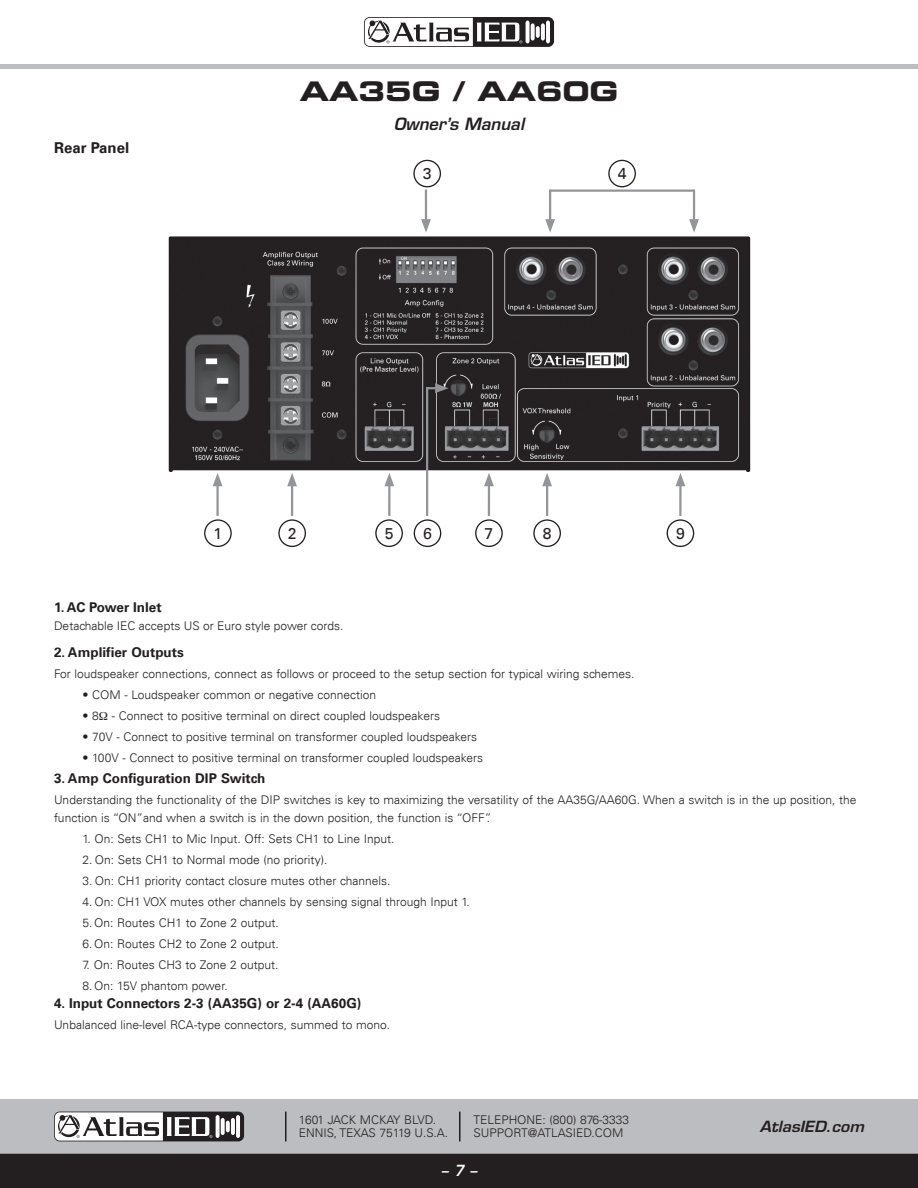
<style>
.page{position:relative;width:918px;height:1188px;background:#fff}
.page>*{position:absolute;margin:0;border:0;box-sizing:border-box;transform-origin:0 0}
.t1{font:27px "Eurostile LT Std Bold Ex 2";color:#231f20}
.t2{font:italic 600 16.5px "Eurostile LT Std";color:#231f20}
.t3{font:15.75px "Univers LT";color:#231f20}
.t4{font:italic 600 15px "Eurostile LT Std";color:#231f20;scale:1.05 1}
.t5{font:700 15px "Univers LT";color:#231f20}
.t6{font:italic 600 15px "Eurostile LT Std";color:#fff;scale:.94 1}
.t7{font:700 13.5px "Univers LT";color:#231f20}
.t8{font:300 12px/13.5px "Univers LT";color:#231f20}
</style>
<div class="page">
<div style="left:0;top:1154px;width:918px;height:34px;background:#231f20"></div>
<div style="left:0;top:1100px;width:918px;height:54px;background:#bcbdc0"></div>
<div style="left:54px;top:1112px;width:190px;height:29px;background:#231f20;border-radius:6px"></div>
<svg style="left:216px;top:1115px;width:4px;height:23px"></svg>
<svg style="left:236px;top:1115px;width:4px;height:23px"></svg>
<svg style="left:221px;top:1118px;width:4px;height:17px"></svg>
<svg style="left:231px;top:1118px;width:4px;height:17px"></svg>
<svg style="left:226px;top:1121px;width:4px;height:11px"></svg>
<svg style="left:55px;top:1112px;width:157px;height:29px"></svg>
<hr style="left:285px;top:1112px;width:2px;height:29px;background:#231f20">
<svg style="left:459px;top:1112px;width:1px;height:29px"></svg>
<hr style="left:0;top:64px;width:918px;height:4px;background:#bcbdc0">
<svg style="left:364px;top:17px;width:190px;height:30px"></svg>
<svg style="left:526px;top:21px;width:4px;height:22px"></svg>
<hr style="left:546px;top:21px;width:4px;height:22px;background:#fff;border-radius:2px">
<svg style="left:531px;top:23px;width:4px;height:18px"></svg>
<svg style="left:541px;top:23px;width:4px;height:18px"></svg>
<svg style="left:536px;top:26px;width:4px;height:12px"></svg>
<svg style="left:365px;top:18px;width:157px;height:28px"></svg>
<img style="left:168px;top:236px;width:582px;height:236px">
<div style="left:204px;top:519px;width:28px;height:28px;border:1px solid #231f20;border-radius:50%"></div>
<div style="left:667px;top:519px;width:27px;height:28px;border:1px solid #231f20;border-radius:50%"></div>
<div style="left:278px;top:519px;width:28px;height:28px;border:1px solid #231f20;border-radius:50%"></div>
<div style="left:608px;top:160px;width:28px;height:27px;border:1px solid #231f20;border-radius:50%"></div>
<div style="left:375px;top:519px;width:28px;height:28px;border:1px solid #231f20;border-radius:50%"></div>
<div style="left:414px;top:519px;width:27px;height:28px;border:1px solid #231f20;border-radius:50%"></div>
<div style="left:413px;top:160px;width:28px;height:27px;border:1px solid #231f20;border-radius:50%"></div>
<div style="left:533px;top:519px;width:28px;height:28px;border:1px solid #231f20;border-radius:50%"></div>
<div style="left:475px;top:519px;width:28px;height:28px;border:1px solid #231f20;border-radius:50%"></div>
<hr style="left:216px;top:482px;width:3px;height:34px;background:#939598">
<svg style="left:213px;top:473px;width:9px;height:13px"></svg>
<hr style="left:291px;top:482px;width:2px;height:34px;background:#939598">
<svg style="left:287px;top:473px;width:10px;height:13px"></svg>
<hr style="left:388px;top:482px;width:2px;height:34px;background:#939598">
<svg style="left:384px;top:473px;width:10px;height:13px"></svg>
<svg style="left:426px;top:383px;width:23px;height:10px"></svg>
<hr style="left:488px;top:482px;width:2px;height:34px;background:#939598">
<svg style="left:484px;top:473px;width:10px;height:13px"></svg>
<hr style="left:546px;top:482px;width:2px;height:34px;background:#939598">
<svg style="left:542px;top:473px;width:10px;height:13px"></svg>
<hr style="left:549px;top:190px;width:2px;height:33px;background:#939598">
<svg style="left:545px;top:219px;width:10px;height:14px"></svg>
<hr style="left:425px;top:190px;width:2px;height:33px;background:#939598">
<svg style="left:421px;top:219px;width:10px;height:13px"></svg>
<hr style="left:679px;top:482px;width:3px;height:34px;background:#939598">
<svg style="left:676px;top:473px;width:9px;height:13px"></svg>
<hr style="left:693px;top:190px;width:2px;height:33px;background:#939598">
<svg style="left:689px;top:219px;width:10px;height:14px"></svg>
<hr style="left:426px;top:387px;width:2px;height:129px;background:#939598">
<hr style="left:550px;top:190px;width:144px;height:2px;background:#939598">
<p class="t5" style="left:54px;top:139px;width:77px">Rear Panel</p>
<h1 class="t1" style="left:300px;top:73px;width:320px">AA35G / AA60G</h1>
<h2 class="t2" style="left:394px;top:113px;width:132px">Owner’s Manual</h2>
<h3 class="t3" style="left:423px;top:164px;width:10px">3</h3>
<h3 class="t3" style="left:618px;top:164px;width:10px">4</h3>
<h3 class="t3" style="left:485px;top:524px;width:10px">7</h3>
<h3 class="t3" style="left:543px;top:524px;width:10px">8</h3>
<h3 class="t3" style="left:385px;top:524px;width:10px">5</h3>
<h3 class="t3" style="left:423px;top:524px;width:10px">6</h3>
<h3 class="t3" style="left:214px;top:524px;width:10px">1</h3>
<h3 class="t3" style="left:288px;top:524px;width:10px">2</h3>
<h3 class="t3" style="left:676px;top:524px;width:10px">9</h3>
<p class="t7" style="left:54px;top:599px;width:109px">1. AC Power Inlet</p>
<p class="t8" style="left:54px;top:619px;width:291px">Detachable IEC accepts US or Euro style power cords.</p>
<p class="t7" style="left:54px;top:645px;width:131px">2. Amplifier Outputs</p>
<p class="t8" style="left:54px;top:667px;width:582px">For loudspeaker connections, connect as follows or proceed to the setup section for typical wiring schemes.</p>
<p class="t8" style="left:82px;top:688px;width:295px">• COM - Loudspeaker common or negative connection</p>
<p class="t8" style="left:82px;top:709px;width:359px">• 8 - Connect to positive terminal on direct coupled loudspeakers</p>
<p class="t8" style="left:82px;top:730px;width:396px">• 70V - Connect to positive terminal on transformer coupled loudspeakers</p>
<p class="t8" style="left:82px;top:751px;width:402px">• 100V - Connect to positive terminal on transformer coupled loudspeakers</p>
<p class="t7" style="left:54px;top:771px;width:213px">3. Amp Configuration DIP Switch</p>
<p class="t8" style="left:54px;top:791px;width:804px;line-height:18px">Understanding the functionality of the DIP switches is key to maximizing the versatility of the AA35G/AA60G. When a switch is in the up position, the function is “ON”and when a switch is in the down position, the function is “OFF”.</p>
<p class="t8" style="left:82px;top:832px;width:313px">1. On: Sets CH1 to Mic Input. Off: Sets CH1 to Line Input.</p>
<p class="t8" style="left:82px;top:853px;width:246px">2. On: Sets CH1 to Normal mode (no priority).</p>
<p class="t8" style="left:82px;top:874px;width:309px">3. On: CH1 priority contact closure mutes other channels.</p>
<p class="t8" style="left:82px;top:895px;width:389px">4. On: CH1 VOX mutes other channels by sensing signal through Input 1.</p>
<p class="t8" style="left:82px;top:916px;width:198px">5. On: Routes CH1 to Zone 2 output.</p>
<p class="t8" style="left:82px;top:937px;width:198px">6. On: Routes CH2 to Zone 2 output.</p>
<p class="t8" style="left:82px;top:958px;width:197px">7. On: Routes CH3 to Zone 2 output.</p>
<p class="t8" style="left:82px;top:979px;width:147px">8. On: 15V phantom power.</p>
<p class="t7" style="left:54px;top:996px;width:309px">4. Input Connectors 2-3 (AA35G) or 2-4 (AA60G)</p>
<p class="t8" style="left:54px;top:1018px;width:338px">Unbalanced line-level RCA-type connectors, summed to mono.</p>
<p class="t8" style="left:299px;top:1113px;width:151px">1601 JACK MCKAY BLVD.<br>ENNIS, TEXAS 75119 U.S.A.</p>
<p class="t8" style="left:473px;top:1113px;width:157px">TELEPHONE: (800) 876-3333<br>SUPPORT@ATLASIED.COM</p>
<p class="t6" style="left:441px;top:1161px;width:39px">– 7 –</p>
<p class="t4" style="left:760px;top:1117px;width:101px">AtlasIED.com</p>
</div>
